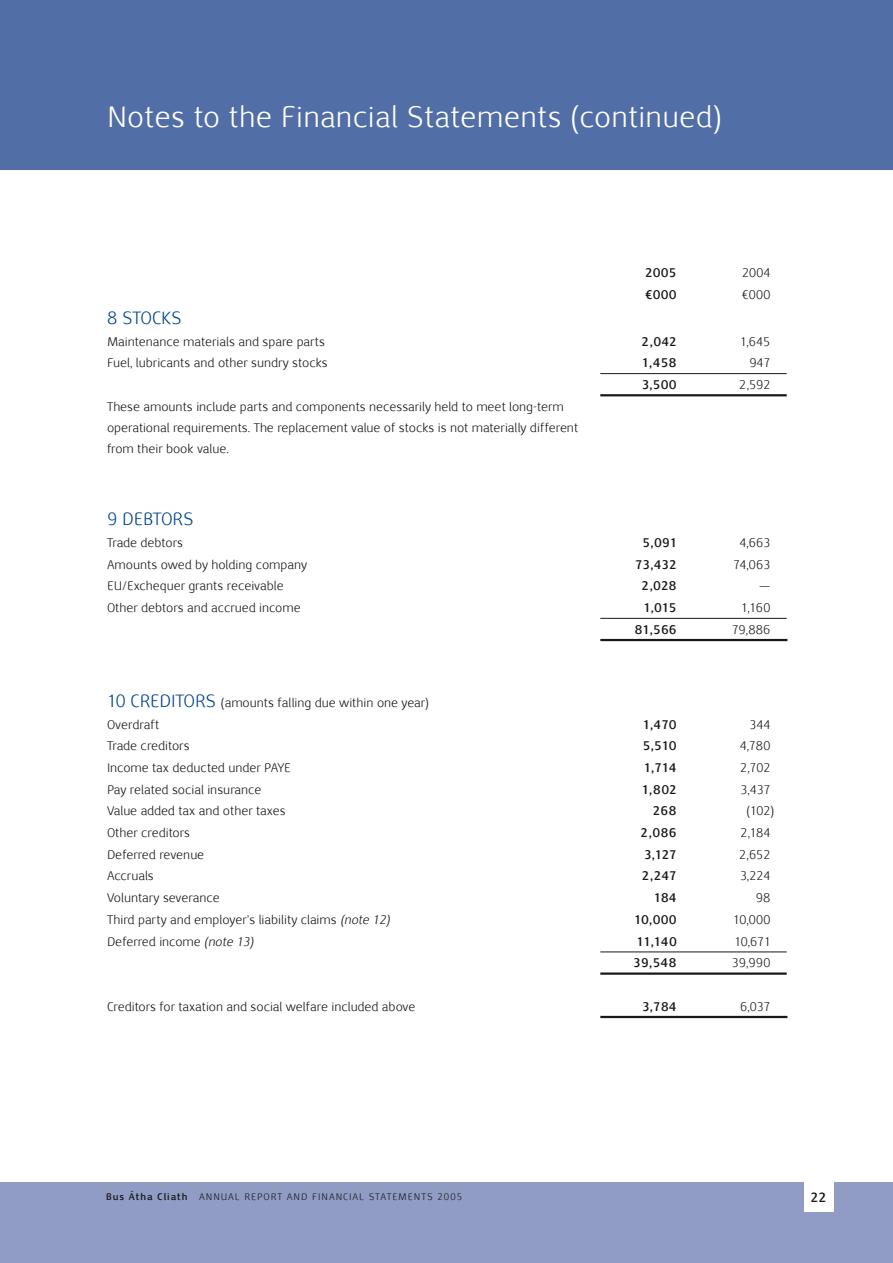
<style>
.page{position:relative;width:893px;height:1263px;background:#fff}
.page>*{position:absolute;margin:0;border:0;box-sizing:border-box;transform-origin:0 0}
.t1{font:30px "Nexus Sans";letter-spacing:.01em;color:#fff}
.t2{font:18px "Nexus Sans";color:#004489}
.t3{font:700 13.5px "Nexus Sans";color:#1a171b}
.t4{font:12.75px/21px "Nexus Sans";color:#1a171b}
.t5{font:700 12.75px/21.8px "Nexus Sans";color:#1a171b}
.t6{font:9.75px "Nexus Sans";letter-spacing:.1em;color:#1a171b}
.s1{font-size:18px;color:#004489}
.s2{font-style:italic}
.s3{font-weight:700}
</style>
<div class="page">
<div style="left:0;top:1182px;width:893px;height:81px;background:#909cc4"></div>
<div style="left:0;top:0;width:893px;height:170px;background:#526ea6"></div>
<div style="left:804px;top:1182px;width:29px;height:30px;background:#fff"></div>
<hr style="left:600px;top:1016px;width:187px;height:2px;background:#1a171b">
<hr style="left:600px;top:972px;width:187px;height:3px;background:#1a171b">
<hr style="left:600px;top:951px;width:187px;height:1px;background:#1a171b">
<hr style="left:600px;top:639px;width:187px;height:2px;background:#1a171b">
<hr style="left:600px;top:618px;width:187px;height:1px;background:#1a171b">
<hr style="left:600px;top:394px;width:187px;height:2px;background:#1a171b">
<hr style="left:600px;top:373px;width:187px;height:1px;background:#1a171b">
<p class="t1" style="left:107px;top:99px;width:616px">Notes to the Financial Statements (continued)</p>
<p class="t5" style="left:645px;top:261px;width:33px">2005 €000</p>
<p class="t4" style="left:742px;top:262px;width:30px;line-height:21.8px">2004 €000</p>
<p class="t2" style="left:107px;top:307px;width:76px">8 STOCKS</p>
<p class="t4" style="left:107px;top:331px;width:220px">Maintenance materials and spare parts</p>
<p class="t5" style="left:642px;top:330px;width:37px">2,042</p>
<p class="t4" style="left:740px;top:331px;width:32px">1,645</p>
<p class="t4" style="left:107px;top:352px;width:222px">Fuel, lubricants and other sundry stocks</p>
<p class="t5" style="left:642px;top:352px;width:36px">1,458</p>
<p class="t4" style="left:749px;top:352px;width:23px">947</p>
<p class="t5" style="left:642px;top:373px;width:37px">3,500</p>
<p class="t4" style="left:739px;top:374px;width:33px">2,592</p>
<p class="t4" style="left:107px;top:396px;width:472px">These amounts include parts and components necessarily held to meet long-term operational requirements. The replacement value of stocks is not materially different from their book value.</p>
<p class="t2" style="left:107px;top:508px;width:88px">9 DEBTORS</p>
<p class="t4" style="left:107px;top:532px;width:78px">Trade debtors</p>
<p class="t5" style="left:642px;top:531px;width:36px">5,091</p>
<p class="t4" style="left:739px;top:532px;width:32px">4,663</p>
<p class="t4" style="left:107px;top:554px;width:202px">Amounts owed by holding company</p>
<p class="t5" style="left:635px;top:553px;width:44px">73,432</p>
<p class="t4" style="left:733px;top:554px;width:39px">74,063</p>
<p class="t4" style="left:107px;top:575px;width:178px">EU/Exchequer grants receivable</p>
<p class="t5" style="left:641px;top:575px;width:37px">2,028</p>
<p class="t4" style="left:759px;top:575px;width:13px">—</p>
<p class="t4" style="left:107px;top:597px;width:195px">Other debtors and accrued income</p>
<p class="t5" style="left:643px;top:596px;width:35px">1,015</p>
<p class="t4" style="left:741px;top:597px;width:31px">1,160</p>
<p class="t5" style="left:634px;top:618px;width:44px">81,566</p>
<p class="t4" style="left:732px;top:619px;width:40px">79,886</p>
<p class="t4" style="left:107px;top:692px;width:323px"><span class="s1">10 CREDITORS</span> (amounts falling due within one year)</p>
<p class="t4" style="left:107px;top:714px;width:54px">Overdraft</p>
<p class="t5" style="left:643px;top:713px;width:36px">1,470</p>
<p class="t4" style="left:749px;top:714px;width:23px">344</p>
<p class="t4" style="left:107px;top:735px;width:84px">Trade creditors</p>
<p class="t5" style="left:643px;top:735px;width:36px">5,510</p>
<p class="t4" style="left:740px;top:735px;width:32px">4,780</p>
<p class="t4" style="left:107px;top:757px;width:185px">Income tax deducted under PAYE</p>
<p class="t5" style="left:644px;top:756px;width:34px">1,714</p>
<p class="t4" style="left:740px;top:757px;width:32px">2,702</p>
<p class="t4" style="left:107px;top:779px;width:156px">Pay related social insurance</p>
<p class="t5" style="left:642px;top:778px;width:37px">1,802</p>
<p class="t4" style="left:740px;top:779px;width:31px">3,437</p>
<p class="t4" style="left:107px;top:800px;width:180px">Value added tax and other taxes</p>
<p class="t5" style="left:653px;top:800px;width:26px">268</p>
<p class="t4" style="left:746px;top:800px;width:29px">(102)</p>
<p class="t4" style="left:107px;top:822px;width:85px">Other creditors</p>
<p class="t5" style="left:641px;top:822px;width:38px">2,086</p>
<p class="t4" style="left:740px;top:822px;width:32px">2,184</p>
<p class="t4" style="left:107px;top:844px;width:99px">Deferred revenue</p>
<p class="t5" style="left:644px;top:843px;width:34px">3,127</p>
<p class="t4" style="left:739px;top:844px;width:33px">2,652</p>
<p class="t4" style="left:107px;top:866px;width:48px">Accruals</p>
<p class="t5" style="left:642px;top:865px;width:36px">2,247</p>
<p class="t4" style="left:740px;top:866px;width:32px">3,224</p>
<p class="t4" style="left:107px;top:887px;width:114px">Voluntary severance</p>
<p class="t5" style="left:654px;top:887px;width:25px">184</p>
<p class="t4" style="left:756px;top:887px;width:16px">98</p>
<p class="t4" style="left:107px;top:909px;width:284px">Third party and employer’s liability claims <span class="s2">(note 12)</span></p>
<p class="t5" style="left:634px;top:908px;width:44px">10,000</p>
<p class="t4" style="left:733px;top:909px;width:39px">10,000</p>
<p class="t4" style="left:107px;top:931px;width:148px">Deferred income <span class="s2">(note 13)</span></p>
<p class="t5" style="left:636px;top:930px;width:42px">11,140</p>
<p class="t4" style="left:734px;top:931px;width:37px">10,671</p>
<p class="t5" style="left:633px;top:952px;width:45px">39,548</p>
<p class="t4" style="left:732px;top:952px;width:40px">39,990</p>
<p class="t4" style="left:107px;top:996px;width:310px">Creditors for taxation and social welfare included above</p>
<p class="t5" style="left:642px;top:995px;width:36px">3,784</p>
<p class="t4" style="left:740px;top:996px;width:32px">6,037</p>
<p class="t6" style="left:106px;top:1191px;width:358px"><span class="s3">Bus Átha Cliath</span> ANNUAL REPORT AND FINANCIAL STATEMENTS 2005</p>
<p class="t3" style="left:810px;top:1188px;width:18px">22</p>
</div>
